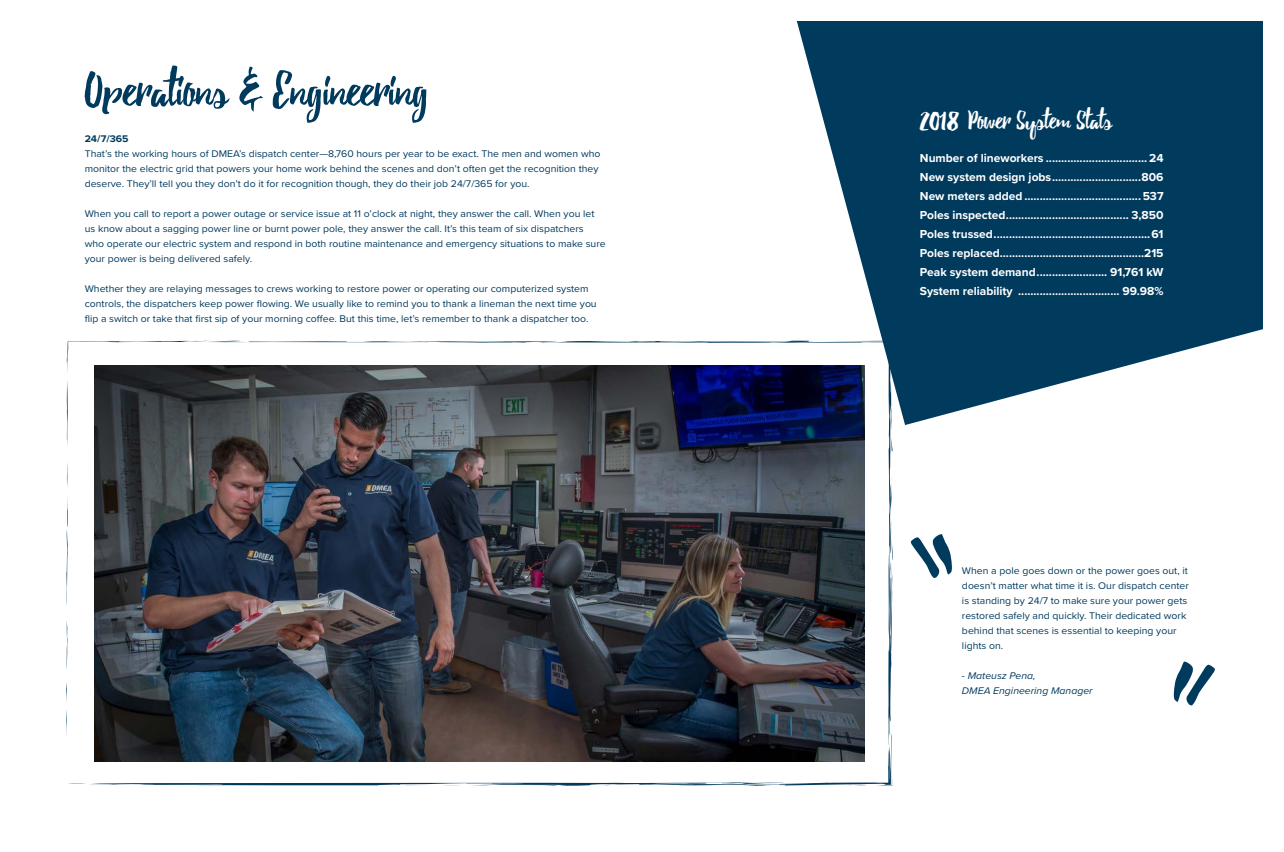
<style>
.page{position:relative;width:1284px;height:852px;background:#fff}
.page>*{position:absolute;margin:0;border:0;box-sizing:border-box;transform-origin:0 0}
.t1{font:51px "Debby";color:#003a5d}
.t2{font:27.2px "Debby";color:#fff}
.t3{font:700 12px "Proxima Nova";color:#fff}
.t4{font:10px/15px "Proxima Nova";color:#003a5d;scale:1.04 1}
.t5{font:italic 10px "Proxima Nova";color:#003a5d;scale:1.04 1}
.t6{font:700 10px "Proxima Nova";color:#003a5d;scale:1.04 1}
.s1{font-size:40px}
</style>
<div class="page">
<img style="left:94px;top:448px;width:114px;height:173px">
<img style="left:208px;top:341px;width:684px;height:280px">
<svg style="left:890px;top:476px;width:2px;height:10px"></svg>
<svg style="left:66px;top:497px;width:2px;height:108px"></svg>
<svg style="left:67px;top:463px;width:1px;height:23px"></svg>
<svg style="left:66px;top:340px;width:176px;height:108px"></svg>
<svg style="left:629px;top:341px;width:20px;height:1px"></svg>
<svg style="left:890px;top:437px;width:3px;height:31px"></svg>
<svg style="left:890px;top:521px;width:3px;height:83px"></svg>
<svg style="left:66px;top:621px;width:826px;height:165px"></svg>
<svg style="left:797px;top:21px;width:466px;height:404px;fill:#003a5d"></svg>
<svg style="left:1174px;top:661px;width:41px;height:44px"></svg>
<svg style="left:911px;top:534px;width:41px;height:44px"></svg>
<p class="t1" style="left:85px;top:59px;width:345px">Operations &amp; Engineering</p>
<p class="t6" style="left:85px;top:131px;width:44px">24/7/365</p>
<p class="t4" style="left:85px;top:145px;width:497px">That’s the working hours of DMEA’s dispatch center—8,760 hours per year to be exact. The men and women who monitor the electric grid that powers your home work behind the scenes and don’t often get the recognition they deserve. They’ll tell you they don’t do it for recognition though, they do their job 24/7/365 for you.</p>
<p class="t4" style="left:85px;top:205px;width:502px">When you call to report a power outage or service issue at 11 o’clock at night, they answer the call. When you let us know about a sagging power line or burnt power pole, they answer the call. It’s this team of six dispatchers<br>who operate our electric system and respond in both routine maintenance and emergency situations to make sure your power is being delivered safely.</p>
<p class="t4" style="left:85px;top:280px;width:494px">Whether they are relaying messages to crews working to restore power or operating our computerized system controls, the dispatchers keep power flowing. We usually like to remind you to thank a lineman the next time you flip a switch or take that first sip of your morning coffee. But this time, let’s remember to thank a dispatcher too.</p>
<p class="t2" style="left:920px;top:103px;width:194px"><span class="s1">2018</span> Power System Stats</p>
<p class="t3" style="left:920px;top:149px;width:245px">Number of lineworkers ................................. 24</p>
<p class="t3" style="left:920px;top:168px;width:245px">New system design jobs.............................806</p>
<p class="t3" style="left:920px;top:187px;width:245px">New meters added ......................................537</p>
<p class="t3" style="left:920px;top:206px;width:245px">Poles inspected........................................ 3,850</p>
<p class="t3" style="left:920px;top:225px;width:245px">Poles trussed...................................................61</p>
<p class="t3" style="left:920px;top:244px;width:245px">Poles replaced...............................................215</p>
<p class="t3" style="left:920px;top:263px;width:245px">Peak system demand....................... 91,761 kW</p>
<p class="t3" style="left:920px;top:282px;width:245px">System reliability ................................. 99.98%</p>
<p class="t4" style="left:962px;top:562px;width:220px">When a pole goes down or the power goes out, it doesn’t matter what time it is. Our dispatch center is standing by 24/7 to make sure your power gets restored safely and quickly. Their dedicated work behind that scenes is essential to keeping your lights on.</p>
<p class="t5" style="left:962px;top:669px;width:72px">- Mateusz Pena,</p>
<p class="t5" style="left:962px;top:684px;width:127px">DMEA Engineering Manager</p>
</div>
